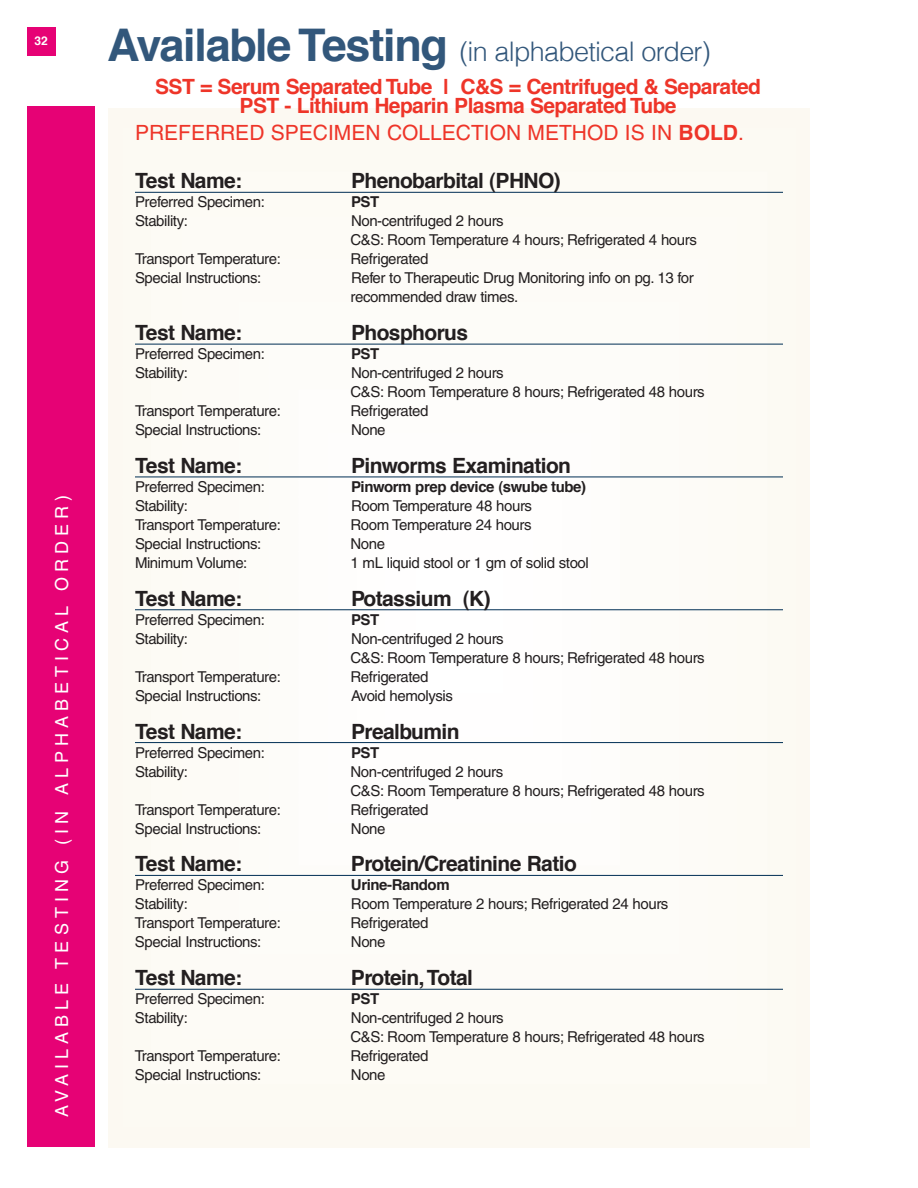
<style>
.page{position:relative;width:918px;height:1188px;background:#fff}
.page>*{position:absolute;margin:0;border:0;box-sizing:border-box;transform-origin:0 0}
.t1{font:300 27px "Helvetica";letter-spacing:-.03em;color:#32577b}
.t2{font:700 21px "Helvetica";letter-spacing:-.03em;color:#231f20}
.t3{font:700 21px/19.5px "Helvetica";letter-spacing:-.03em;color:#ee3529;text-align:center}
.t4{font:21px "Helvetica";color:#ee3529}
.t5{font:18px "Helvetica";letter-spacing:.28em;color:#fff}
.t6{font:15px/18.9px "Helvetica";letter-spacing:-.03em;color:#231f20}
.t7{font:700 15px "Helvetica";letter-spacing:-.03em;color:#231f20}
.t8{font:700 12px "Helvetica";color:#fff}
.s1{font-weight:700;font-size:45px}
.s2{font-weight:700}
</style>
<div class="page">
<hr style="left:135px;top:192px;width:648px;height:1px;background:#002e54">
<hr style="left:135px;top:344px;width:648px;height:1px;background:#002e54">
<hr style="left:135px;top:477px;width:648px;height:1px;background:#002e54">
<hr style="left:135px;top:609px;width:648px;height:1px;background:#002e54">
<hr style="left:135px;top:742px;width:648px;height:1px;background:#002e54">
<hr style="left:135px;top:875px;width:648px;height:1px;background:#002e54">
<hr style="left:135px;top:989px;width:648px;height:1px;background:#002e54">
<div style="left:27px;top:27px;width:28px;height:28px;background:#e60275"></div>
<div style="left:27px;top:106px;width:67px;height:1042px;background:#e60275"></div>
<p class="t8" style="left:34px;top:35px;width:15px">32</p>
<p class="t5" style="left:55px;top:1117px;width:624px;rotate:-90deg">AVAILABLE TESTING (IN ALPHABETICAL ORDER)</p>
<h1 class="t1" style="left:107px;top:40px;width:605px"><span class="s1">Available Testing</span> (in alphabetical order)</h1>
<h2 class="t3" style="left:155px;top:78px;width:607px">SST = Serum Separated Tube | C&amp;S = Centrifuged &amp; Separated<br>PST - Lithium Heparin Plasma Separated Tube</h2>
<h2 class="t4" style="left:135px;top:125px;width:610px">PREFERRED SPECIMEN COLLECTION METHOD IS IN <span class="s2">BOLD</span>.</h2>
<h2 class="t2" style="left:135px;top:172px;width:109px">Test Name:</h2>
<h2 class="t2" style="left:351px;top:172px;width:211px">Phenobarbital (PHNO)</h2>
<p class="t6" style="left:135px;top:194px;width:131px">Preferred Specimen:</p>
<p class="t7" style="left:351px;top:196px;width:30px">PST</p>
<p class="t6" style="left:135px;top:213px;width:54px">Stability:</p>
<p class="t6" style="left:351px;top:213px;width:348px">Non-centrifuged 2 hours<br>C&amp;S: Room Temperature 4 hours; Refrigerated 4 hours</p>
<p class="t6" style="left:135px;top:251px;width:147px">Transport Temperature:</p>
<p class="t6" style="left:351px;top:251px;width:80px">Refrigerated</p>
<p class="t6" style="left:135px;top:270px;width:128px">Special Instructions:</p>
<p class="t6" style="left:351px;top:270px;width:345px">Refer to Therapeutic Drug Monitoring info on pg. 13 for recommended draw times.</p>
<h2 class="t2" style="left:135px;top:324px;width:109px">Test Name:</h2>
<h2 class="t2" style="left:351px;top:324px;width:119px">Phosphorus</h2>
<p class="t6" style="left:135px;top:346px;width:131px">Preferred Specimen:</p>
<p class="t7" style="left:351px;top:348px;width:30px">PST</p>
<p class="t6" style="left:135px;top:365px;width:54px">Stability:</p>
<p class="t6" style="left:351px;top:365px;width:356px">Non-centrifuged 2 hours<br>C&amp;S: Room Temperature 8 hours; Refrigerated 48 hours</p>
<p class="t6" style="left:135px;top:403px;width:147px">Transport Temperature:</p>
<p class="t6" style="left:351px;top:403px;width:80px">Refrigerated</p>
<p class="t6" style="left:135px;top:422px;width:128px">Special Instructions:</p>
<p class="t6" style="left:351px;top:422px;width:36px">None</p>
<h2 class="t2" style="left:135px;top:457px;width:109px">Test Name:</h2>
<h2 class="t2" style="left:351px;top:457px;width:222px">Pinworms Examination</h2>
<p class="t6" style="left:135px;top:479px;width:131px">Preferred Specimen:</p>
<p class="t7" style="left:351px;top:480px;width:237px">Pinworm prep device (swube tube)</p>
<p class="t6" style="left:135px;top:498px;width:54px">Stability:</p>
<p class="t6" style="left:351px;top:498px;width:183px">Room Temperature 48 hours</p>
<p class="t6" style="left:135px;top:517px;width:147px">Transport Temperature:</p>
<p class="t6" style="left:351px;top:517px;width:183px">Room Temperature 24 hours</p>
<p class="t6" style="left:135px;top:536px;width:128px">Special Instructions:</p>
<p class="t6" style="left:351px;top:536px;width:36px">None</p>
<p class="t6" style="left:135px;top:555px;width:114px">Minimum Volume:</p>
<p class="t6" style="left:351px;top:555px;width:240px">1 mL liquid stool or 1 gm of solid stool</p>
<h2 class="t2" style="left:135px;top:590px;width:109px">Test Name:</h2>
<h2 class="t2" style="left:351px;top:590px;width:141px">Potassium (k)</h2>
<p class="t6" style="left:135px;top:612px;width:131px">Preferred Specimen:</p>
<p class="t7" style="left:351px;top:613px;width:30px">PST</p>
<p class="t6" style="left:135px;top:630px;width:54px">Stability:</p>
<p class="t6" style="left:351px;top:630px;width:356px">Non-centrifuged 2 hours<br>C&amp;S: Room Temperature 8 hours; Refrigerated 48 hours</p>
<p class="t6" style="left:135px;top:668px;width:147px">Transport Temperature:</p>
<p class="t6" style="left:351px;top:668px;width:80px">Refrigerated</p>
<p class="t6" style="left:135px;top:687px;width:128px">Special Instructions:</p>
<p class="t6" style="left:351px;top:687px;width:103px">Avoid hemolysis</p>
<h2 class="t2" style="left:135px;top:722px;width:109px">Test Name:</h2>
<h2 class="t2" style="left:351px;top:722px;width:110px">Prealbumin</h2>
<p class="t6" style="left:135px;top:744px;width:131px">Preferred Specimen:</p>
<p class="t7" style="left:351px;top:746px;width:30px">PST</p>
<p class="t6" style="left:135px;top:763px;width:54px">Stability:</p>
<p class="t6" style="left:351px;top:763px;width:356px">Non-centrifuged 2 hours<br>C&amp;S: Room Temperature 8 hours; Refrigerated 48 hours</p>
<p class="t6" style="left:135px;top:801px;width:147px">Transport Temperature:</p>
<p class="t6" style="left:351px;top:801px;width:79px">Refrigerated</p>
<p class="t6" style="left:135px;top:820px;width:128px">Special Instructions:</p>
<p class="t6" style="left:351px;top:820px;width:36px">None</p>
<h2 class="t2" style="left:135px;top:855px;width:109px">Test Name:</h2>
<h2 class="t2" style="left:351px;top:855px;width:227px">Protein/Creatinine Ratio</h2>
<p class="t6" style="left:135px;top:877px;width:131px">Preferred Specimen:</p>
<p class="t7" style="left:351px;top:879px;width:100px">Urine-Random</p>
<p class="t6" style="left:135px;top:896px;width:54px">Stability:</p>
<p class="t6" style="left:351px;top:896px;width:319px">Room Temperature 2 hours; Refrigerated 24 hours</p>
<p class="t6" style="left:135px;top:915px;width:147px">Transport Temperature:</p>
<p class="t6" style="left:351px;top:915px;width:79px">Refrigerated</p>
<p class="t6" style="left:135px;top:934px;width:128px">Special Instructions:</p>
<p class="t6" style="left:351px;top:934px;width:36px">None</p>
<h2 class="t2" style="left:135px;top:969px;width:109px">Test Name:</h2>
<h2 class="t2" style="left:351px;top:969px;width:124px">Protein,Total</h2>
<p class="t6" style="left:135px;top:991px;width:131px">Preferred Specimen:</p>
<p class="t7" style="left:351px;top:993px;width:30px">PST</p>
<p class="t6" style="left:135px;top:1010px;width:54px">Stability:</p>
<p class="t6" style="left:351px;top:1010px;width:356px">Non-centrifuged 2 hours<br>C&amp;S: Room Temperature 8 hours; Refrigerated 48 hours</p>
<p class="t6" style="left:135px;top:1048px;width:147px">Transport Temperature:</p>
<p class="t6" style="left:351px;top:1048px;width:79px">Refrigerated</p>
<p class="t6" style="left:135px;top:1067px;width:128px">Special Instructions:</p>
<p class="t6" style="left:351px;top:1067px;width:36px">None</p>
</div>
